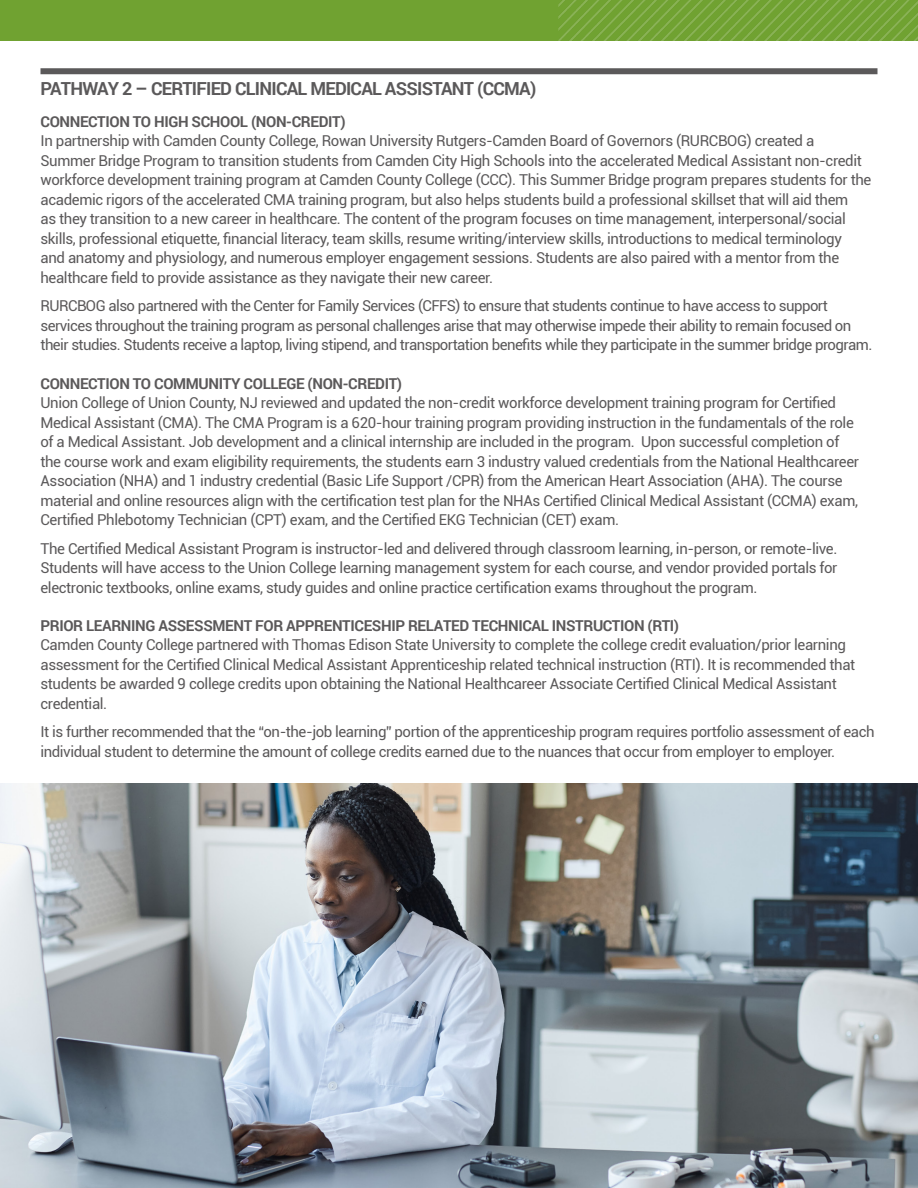
<style>
.page{position:relative;width:918px;height:1188px;background:#fff}
.page>*{position:absolute;margin:0;border:0;box-sizing:border-box;transform-origin:0 0}
.Sub_2{font:700 18px "Roboto";letter-spacing:-.04em;color:#5b595a}
.Body_1{font:15px/19.5px "Roboto";letter-spacing:-.025em;color:#5b595a}
.Sub_3{font:700 15px "Roboto";letter-spacing:-.025em;color:#5b595a}
</style>
<div class="page">
<div style="left:0;top:0;width:918px;height:40px;background:#70a231"></div>
<img style="left:0;top:783px;width:918px;height:405px">
<div style="left:40px;top:68px;width:838px;height:6px;background:#5b595a"></div>
<img style="left:558px;top:0;width:360px;height:40px">
<p class="Sub_2" style="left:40px;top:75px;width:497px">PATHWAY 2 – CERTIFIED CLINICAL MEDICAL ASSISTANT (CCMA)</p>
<p class="Sub_3" style="left:40px;top:111px;width:307px">CONNECTION TO HIGH SCHOOL (NON-CREDIT)</p>
<p class="Body_1" style="left:40px;top:131px;width:832px">In partnership with Camden County College, Rowan University Rutgers-Camden Board of Governors (RURCBOG) created a Summer Bridge Program to transition students from Camden City High Schools into the accelerated Medical Assistant non-credit workforce development training program at Camden County College (CCC). This Summer Bridge program prepares students for the academic rigors of the accelerated CMA training program, but also helps students build a professional skillset that will aid them<br>as they transition to a new career in healthcare. The content of the program focuses on time management, interpersonal/social skills, professional etiquette, financial literacy, team skills, resume writing/interview skills, introductions to medical terminology<br>and anatomy and physiology, and numerous employer engagement sessions. Students are also paired with a mentor from the healthcare field to provide assistance as they navigate their new career.</p>
<p class="Body_1" style="left:40px;top:296px;width:812px">RURCBOG also partnered with the Center for Family Services (CFFS) to ensure that students continue to have access to support services throughout the training program as personal challenges arise that may otherwise impede their ability to remain focused on</p>
<p class="Body_1" style="left:40px;top:335px;width:833px">their studies. Students receive a laptop, living stipend, and transportation benefits while they participate in the summer bridge program.</p>
<p class="Sub_3" style="left:40px;top:373px;width:363px">CONNECTION TO COMMUNITY COLLEGE (NON-CREDIT)</p>
<p class="Body_1" style="left:40px;top:392px;width:820px">Union College of Union County, NJ reviewed and updated the non-credit workforce development training program for Certified Medical Assistant (CMA). The CMA Program is a 620-hour training program providing instruction in the fundamentals of the role of a Medical Assistant. Job development and a clinical internship are included in the program. Upon successful completion of the course work and exam eligibility requirements, the students earn 3 industry valued credentials from the National Healthcareer Association (NHA) and 1 industry credential (Basic Life Support /CPR) from the American Heart Association (AHA). The course material and online resources align with the certification test plan for the NHAs Certified Clinical Medical Assistant (CCMA) exam, Certified Phlebotomy Technician (CPT) exam, and the Certified EKG Technician (CET) exam.</p>
<p class="Body_1" style="left:40px;top:538px;width:799px;text-align:justify">The Certified Medical Assistant Program is instructor-led and delivered through classroom learning, in-person, or remote-live.<br>Students will have access to the Union College learning management system for each course, and vendor provided portals for electronic textbooks, online exams, study guides and online practice certification exams throughout the program.</p>
<p class="Sub_3" style="left:40px;top:615px;width:640px">PRIOR LEARNING ASSESSMENT FOR APPRENTICESHIP RELATED TECHNICAL INSTRUCTION (RTI)</p>
<p class="Body_1" style="left:40px;top:635px;width:816px">Camden County College partnered with Thomas Edison State University to complete the college credit evaluation/prior learning assessment for the Certified Clinical Medical Assistant Apprenticeship related technical instruction (RTI). It is recommended that students be awarded 9 college credits upon obtaining the National Healthcareer Associate Certified Clinical Medical Assistant credential.</p>
<p class="Body_1" style="left:40px;top:722px;width:836px">It is further recommended that the “on-the-job learning” portion of the apprenticeship program requires portfolio assessment of each individual student to determine the amount of college credits earned due to the nuances that occur from employer to employer.</p>
</div>
